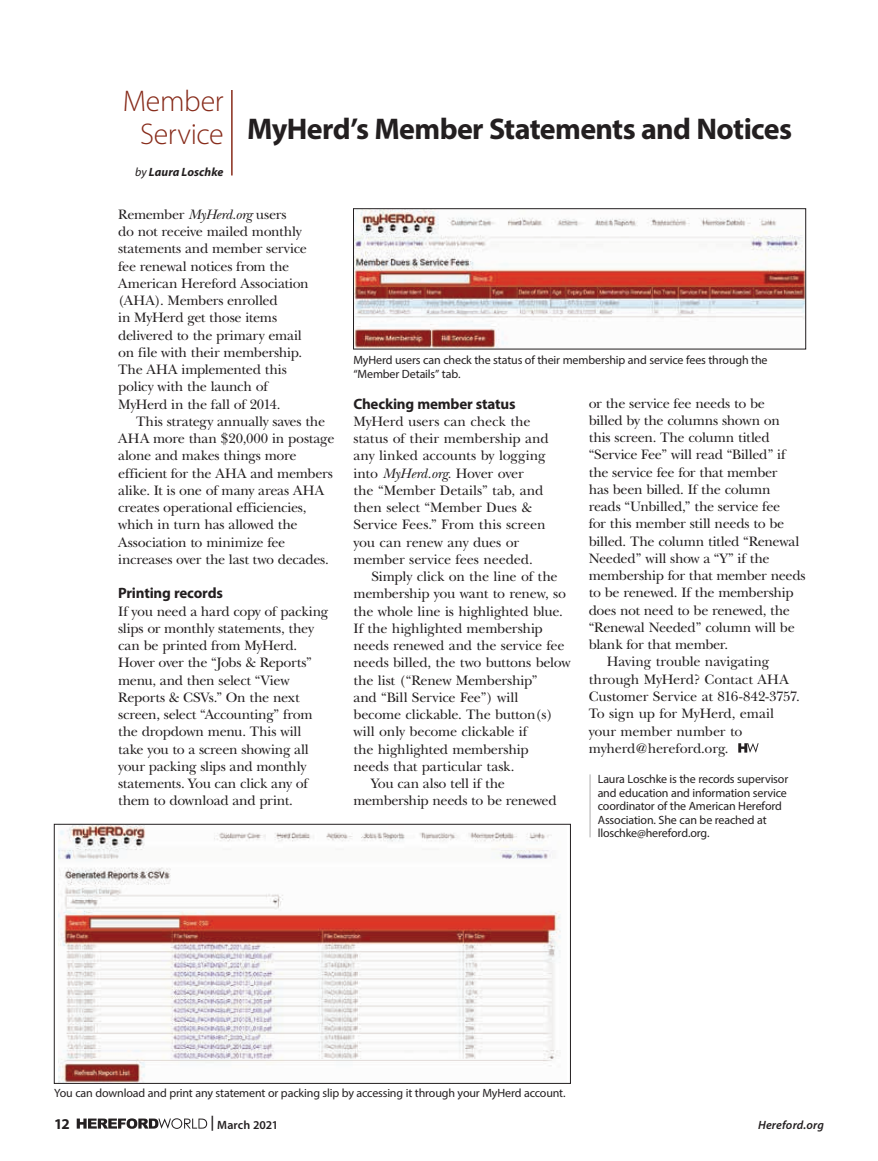
<style>
.page{position:relative;width:878px;height:1161px;background:#fff}
.page>*{position:absolute;margin:0;border:0;box-sizing:border-box;transform-origin:0 0}
.t1{font:700 30px "Myriad Pro";letter-spacing:-.02em;color:#231f20}
.t2{font:300 30px/33px "Myriad Pro";letter-spacing:-.015em;color:#872b1a;text-align:center}
.t3{font:700 15px "Myriad Pro";letter-spacing:-.015em;color:#231f20}
.t4{font:14.25px/17.2px "New Baskerville";letter-spacing:-.02em;color:#231f20}
.t5{font:14.25px "New Baskerville";color:#231f20}
.t6{font:12px/13.5px "Myriad Pro";letter-spacing:-.015em;color:#231f20}
.t7{font:italic 700 12px "Myriad Pro";letter-spacing:.005em;color:#231f20}
.t8{font:italic 600 12px "Myriad Pro";letter-spacing:.015em;color:#231f20}
.t9{font:600 12px "Myriad Pro";letter-spacing:.01em;color:#231f20}
.s1{font-weight:400}
.s2{font-style:italic}
.s3{font-size:15px}
</style>
<div class="page">
<hr style="left:590px;top:774px;width:1px;height:63px;background:#231f20">
<svg style="left:738px;top:743px;width:20px;height:10px"></svg>
<hr style="left:231px;top:90px;width:1px;height:86px;background:#872b1a">
<img style="left:59px;top:826px;width:502px;height:256px">
<div style="left:54px;top:824px;width:516px;height:260px;border:1px solid #231f20"></div>
<img style="left:355px;top:210px;width:448px;height:137px">
<div style="left:353px;top:208px;width:452px;height:141px;border:1px solid #231f20"></div>
<svg style="left:77px;top:1118px;width:130px;height:11px"></svg>
<h1 class="t2" style="left:123px;top:84px;width:102px">Member<br>Service</h1>
<p class="t7" style="left:135px;top:164px;width:90px"><span class="s1">by</span> Laura Loschke</p>
<h1 class="t1" style="left:247px;top:109px;width:546px">MyHerd’s Member Statements and Notices</h1>
<p class="t4" style="left:118px;top:206px;width:192px">Remember <span class="s2">MyHerd.org</span> users<br>do not receive mailed monthly statements and member service fee renewal notices from the<br>American Hereford Association (AHA). Members enrolled<br>in MyHerd get those items delivered to the primary email on file with their membership.<br>The AHA implemented this policy with the launch of<br>MyHerd in the fall of 2014.</p>
<p class="t4" style="left:118px;top:413px;width:218px;text-indent:18px">This strategy annually saves the<br>AHA more than $20,000 in postage alone and makes things more efficient for the AHA and members alike. It is one of many areas AHA creates operational efficiencies, which in turn has allowed the<br>Association to minimize fee increases over the last two decades.</p>
<p class="t3" style="left:118px;top:584px;width:106px">Printing records</p>
<p class="t4" style="left:118px;top:602px;width:212px">If you need a hard copy of packing slips or monthly statements, they can be printed from MyHerd.<br>Hover over the “Jobs &amp; Reports” menu, and then select “View<br>Reports &amp; CSVs.” On the next screen, select “Accounting” from the dropdown menu. This will take you to a screen showing all your packing slips and monthly statements. You can click any of them to download and print.</p>
<p class="t6" style="left:353px;top:353px;width:415px">MyHerd users can check the status of their membership and service fees through the “Member Details” tab.</p>
<p class="t3" style="left:353px;top:394px;width:164px">Checking member status</p>
<p class="t4" style="left:353px;top:413px;width:197px">MyHerd users can check the status of their membership and any linked accounts by logging into <span class="s2">MyHerd.org.</span> Hover over<br>the “Member Details” tab, and then select “Member Dues &amp;<br>Service Fees.” From this screen you can renew any dues or member service fees needed.</p>
<p class="t4" style="left:371px;top:568px;width:188px">Simply click on the line of the</p>
<p class="t4" style="left:353px;top:585px;width:214px">membership you want to renew, so</p>
<p class="t4" style="left:353px;top:602px;width:211px">the whole line is highlighted blue.</p>
<p class="t4" style="left:353px;top:620px;width:191px">If the highlighted membership</p>
<p class="t4" style="left:353px;top:637px;width:213px">needs renewed and the service fee</p>
<p class="t4" style="left:353px;top:654px;width:219px">needs billed, the two buttons below</p>
<p class="t4" style="left:353px;top:671px;width:186px">the list (“Renew Membership”</p>
<p class="t5" style="left:353px;top:689px;width:166px">and “Bill Service Fee”) will</p>
<p class="t4" style="left:353px;top:706px;width:201px">become clickable. The button(s)</p>
<p class="t4" style="left:353px;top:723px;width:175px">will only become clickable if</p>
<p class="t4" style="left:353px;top:740px;width:177px">the highlighted membership</p>
<p class="t4" style="left:353px;top:758px;width:162px">needs that particular task.</p>
<p class="t4" style="left:371px;top:775px;width:135px">You can also tell if the</p>
<p class="t4" style="left:353px;top:792px;width:205px">membership needs to be renewed</p>
<p class="t4" style="left:588px;top:394px;width:178px">or the service fee needs to be</p>
<p class="t4" style="left:588px;top:412px;width:193px">billed by the columns shown on</p>
<p class="t4" style="left:588px;top:429px;width:182px">this screen. The column titled</p>
<p class="t4" style="left:588px;top:446px;width:198px">“Service Fee” will read “Billed” if</p>
<p class="t4" style="left:588px;top:464px;width:190px">the service fee for that member</p>
<p class="t4" style="left:588px;top:481px;width:183px">has been billed. If the column</p>
<p class="t4" style="left:588px;top:498px;width:193px">reads “Unbilled,” the service fee</p>
<p class="t4" style="left:588px;top:515px;width:197px">for this member still needs to be</p>
<p class="t4" style="left:588px;top:533px;width:212px">billed. The column titled “Renewal</p>
<p class="t4" style="left:588px;top:550px;width:182px">Needed” will show a “Y” if the</p>
<p class="t4" style="left:588px;top:567px;width:218px">membership for that member needs</p>
<p class="t4" style="left:588px;top:584px;width:206px">to be renewed. If the membership</p>
<p class="t4" style="left:588px;top:602px;width:203px">does not need to be renewed, the</p>
<p class="t4" style="left:588px;top:619px;width:208px">“Renewal Needed” column will be</p>
<p class="t4" style="left:588px;top:636px;width:141px">blank for that member.</p>
<p class="t4" style="left:606px;top:653px;width:164px">Having trouble navigating</p>
<p class="t4" style="left:588px;top:671px;width:202px">through MyHerd? Contact AHA</p>
<p class="t4" style="left:588px;top:688px;width:213px">Customer Service at 816-842-3757.</p>
<p class="t4" style="left:588px;top:705px;width:187px">To sign up for MyHerd, email</p>
<p class="t4" style="left:588px;top:722px;width:155px">your member number to</p>
<p class="t4" style="left:588px;top:740px;width:141px">myherd@hereford.org.</p>
<p class="t6" style="left:597px;top:772px;width:192px">Laura Loschke is the records supervisor and education and information service coordinator of the American Hereford Association. She can be reached at lloschke@hereford.org.</p>
<p class="t6" style="left:54px;top:1086px;width:513px">You can download and print any statement or packing slip by accessing it through your MyHerd account.</p>
<p class="t3" style="left:54px;top:1114px;width:17px">12</p>
<p class="t9" style="left:210px;top:1117px;width:69px"><span class="s3">|</span> March 2021</p>
<p class="t8" style="left:758px;top:1117px;width:67px">Hereford.org</p>
</div>
